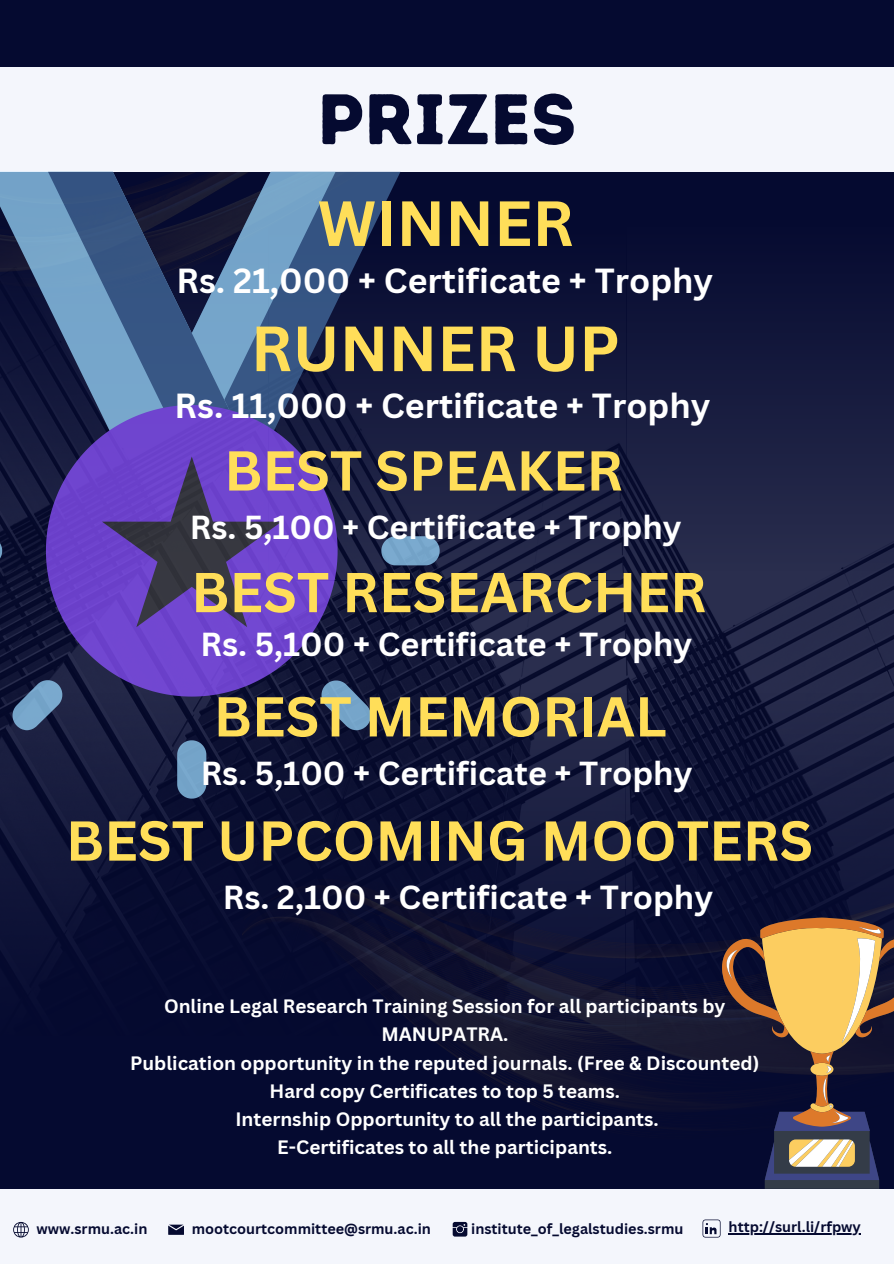
<style>
.page{position:relative;width:894px;height:1264px;background:#fff}
.page>*{position:absolute;margin:0;border:0;box-sizing:border-box;transform-origin:0 0}
.t1{font:71.25px "Intro Rust Base";color:#050a30}
.t2{font:700 62.4px "Canva Sans";color:#ffde59}
.t3{font:700 54.9px "Canva Sans";color:#ffde59}
.t4{font:700 33.9px "Canva Sans";color:#fff}
.t5{font:700 32.4px "Canva Sans";color:#fff}
.t6{font:700 18.9px/28px "Canva Sans";color:#fff;text-align:center}
.t7{font:700 14.4px "Canva Sans";color:#050a30}
</style>
<div class="page">
<div style="left:0;top:0;width:893px;height:1263px;background:#050a30"></div>
<img style="left:0;top:330px;width:893px;height:504px">
<svg style="left:0;top:693px;width:267px;height:239px;fill:#0f1336"></svg>
<div style="left:626px;top:214px;width:267px;height:356px;background:linear-gradient(to bottom,#060b31,#262a4b)"></div>
<svg style="left:268px;top:693px;width:356px;height:141px;fill:#0e1234"></svg>
<svg style="left:400px;top:330px;width:225px;height:250px;fill:#191e40"></svg>
<svg style="left:625px;top:693px;width:268px;height:141px"></svg>
<img style="left:242px;top:834px;width:651px;height:287px">
<div style="left:0;top:67px;width:893px;height:105px;background:#f4f6fc"></div>
<div style="left:0;top:1189px;width:893px;height:74px;background:#f4f6fc"></div>
<svg style="left:13px;top:1222px;width:16px;height:15px"></svg>
<svg style="left:168px;top:1224px;width:16px;height:10px"></svg>
<svg style="left:702px;top:1219px;width:18px;height:18px"></svg>
<svg style="left:452px;top:1221px;width:15px;height:15px"></svg>
<svg style="left:335px;top:172px;width:65px;height:449px"></svg>
<svg style="left:307px;top:172px;width:28px;height:233px;fill:#345382"></svg>
<svg style="left:0;top:172px;width:48px;height:449px;fill:#13173a"></svg>
<svg style="left:48px;top:172px;width:259px;height:233px"></svg>
<svg style="left:46px;top:405px;width:291px;height:291px;background:#5238a0"></svg>
<svg style="left:102px;top:456px;width:179px;height:171px;background:#5b3f9e"></svg>
<svg style="left:177px;top:740px;width:29px;height:58px;background:#6994b9"></svg>
<svg style="left:321px;top:680px;width:50px;height:50px"></svg>
<svg style="left:381px;top:536px;width:58px;height:29px;background:#6d98bc"></svg>
<svg style="left:0;top:536px;width:2px;height:29px"></svg>
<svg style="left:13px;top:680px;width:49px;height:50px"></svg>
<svg style="left:764px;top:1130px;width:115px;height:58px;background:#30374b"></svg>
<svg style="left:764px;top:1139px;width:114px;height:40px;background:#7d7a7c"></svg>
<svg style="left:715px;top:917px;width:178px;height:213px"></svg>
<hr style="left:728px;top:1233px;width:132px;height:1px;background:#050a30">
<h1 class="t1" style="left:317px;top:76px;width:261px">PRIZES</h1>
<h2 class="t2" style="left:317px;top:179px;width:258px">WINNER</h2>
<h3 class="t4" style="left:176px;top:257px;width:538px">Rs. 21,000 + Certificate + Trophy</h3>
<h2 class="t2" style="left:251px;top:304px;width:370px">RUNNER UP</h2>
<h3 class="t4" style="left:174px;top:381px;width:537px">Rs. 11,000 + Certificate + Trophy</h3>
<h3 class="t3" style="left:224px;top:432px;width:400px">BEST SPEAKER</h3>
<h3 class="t5" style="left:190px;top:504px;width:493px">Rs. 5,100 + Certificate + Trophy</h3>
<h3 class="t3" style="left:191px;top:553px;width:517px">BEST RESEARCHER</h3>
<h3 class="t5" style="left:200px;top:621px;width:493px">Rs. 5,100 + Certificate + Trophy</h3>
<h3 class="t3" style="left:213px;top:677px;width:454px">BEST MEMORIAL</h3>
<h3 class="t5" style="left:201px;top:750px;width:493px">Rs. 5,100 + Certificate + Trophy</h3>
<h3 class="t3" style="left:66px;top:802px;width:748px">BEST UPCOMING MOOTERS</h3>
<h3 class="t5" style="left:223px;top:874px;width:491px">Rs. 2,100 + Certificate + Trophy</h3>
<p class="t6" style="left:130px;top:991px;width:630px">Online Legal Research Training Session for all participants by MANUPATRA.<br>Publication opportunity in the reputed journals. (Free &amp; Discounted)<br>Hard copy Certificates to top 5 teams.<br>Internship Opportunity to all the participants.<br>E-Certificates to all the participants.</p>
<p class="t7" style="left:36px;top:1218px;width:112px">www.srmu.ac.in</p>
<p class="t7" style="left:192px;top:1218px;width:241px">mootcourtcommittee@srmu.ac.in</p>
<p class="t7" style="left:471px;top:1218px;width:214px">institute_of_legalstudies.srmu</p>
<p class="t7" style="left:728px;top:1216px;width:134px">http://surl.li/rfpwy</p>
</div>
